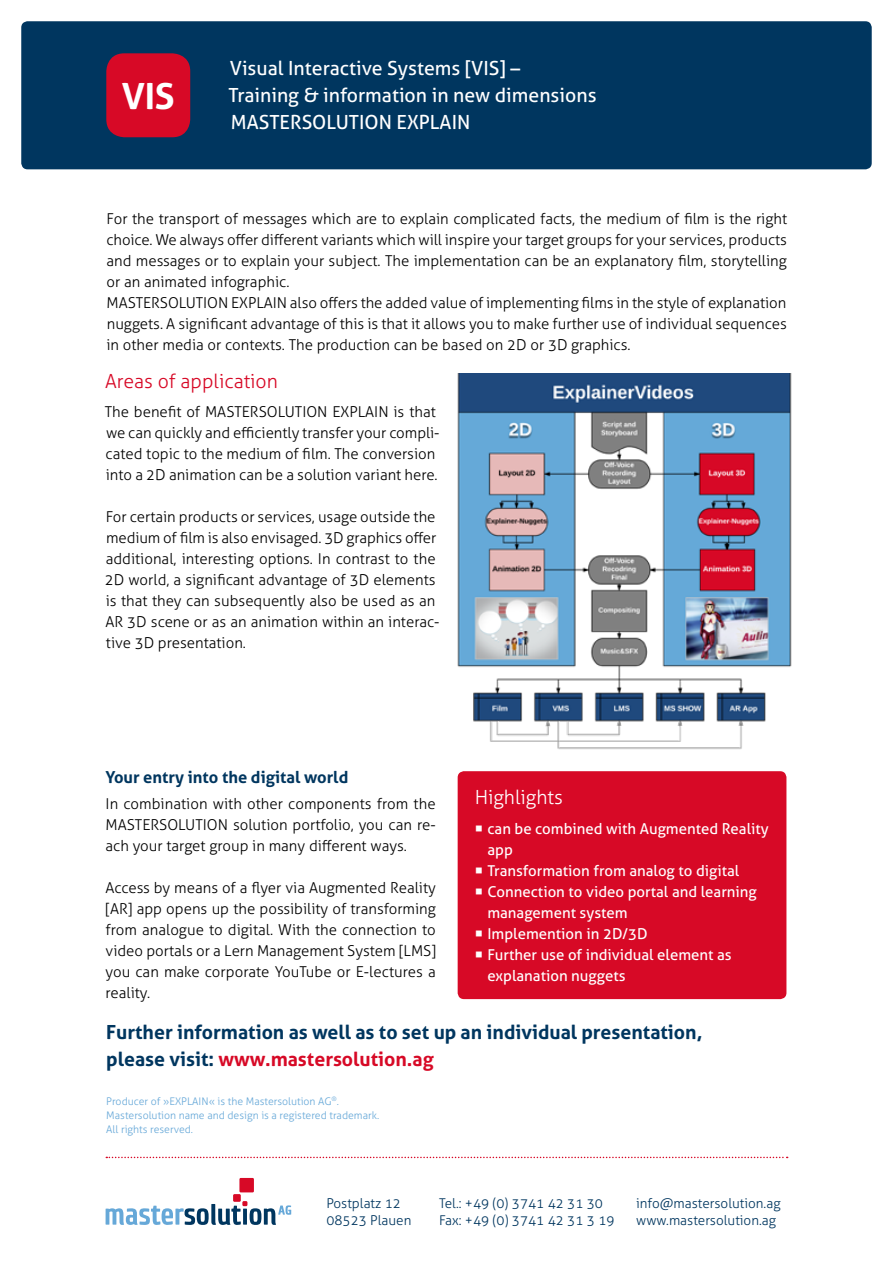
<style>
.page{position:relative;width:893px;height:1263px;background:#fff}
.page>*{position:absolute;margin:0;border:0;box-sizing:border-box;transform-origin:0 0}
.Titel_-_Produktname{font:700 36px "Aller";color:#fff}
.S2_-_Kurzbeschreibun{font:19.5px/27px "Aller";color:#fff}
.S2_-_Hinweis_Interne{font:700 19.5px "Aller";color:#00365f}
.S2_-_Hinweis_Interne-2{font:700 19.5px "Aller";color:#d70926}
.S2_-_Große_Überschri{font:300 19.5px "Aller";color:#d70926}
.S2_-_Große_Überschr{font:300 19.5px "Aller";color:#fff}
.S2_-_Zwischenübersch{font:700 16.5px "Aller";color:#00365f}
.S2_-_Copy__Fließtext{font:300 15px/21px "Aller";color:#000;text-align:justify}
.t1{font:15px/21px "Aller";color:#fff}
.t2{font:300 13.5px "Aller";color:#00365f}
.S2_-___Copyright{font:300 10.5px "Aller";color:#66a8d8}
.s1{color:#00365f}
</style>
<div class="page">
<div style="left:21px;top:21px;width:851px;height:148px;background:#00365f;border-radius:6px"></div>
<svg style="left:106px;top:1157px;width:682px;height:1px"></svg>
<div style="left:239px;top:1178px;width:15px;height:14px;background:#d70926"></div>
<div style="left:233px;top:1194px;width:8px;height:8px;background:#d70926"></div>
<svg style="left:106px;top:1201px;width:185px;height:24px"></svg>
<div style="left:106px;top:53px;width:84px;height:84px;background:#d70926;border-radius:18px"></div>
<img style="left:457px;top:373px;width:335px;height:377px">
<div style="left:458px;top:771px;width:328px;height:228px;background:#d70926;border-radius:6px"></div>
<p class="Titel_-_Produktname" style="left:122px;top:74px;width:54px">VIS</p>
<p class="S2_-_Kurzbeschreibun" style="left:228px;top:55px;width:370px">Visual Interactive Systems [VIS] –<br>Training &amp; information in new dimensions</p>
<p class="S2_-_Kurzbeschreibun" style="left:231px;top:109px;width:241px">MASTERSOLUTION EXPLAIN</p>
<p class="S2_-_Copy__Fließtext" style="left:106px;top:208px;width:682px">For the transport of messages which are to explain complicated facts, the medium of film is the right choice. We always offer different variants which will inspire your target groups for your services, products and messages or to explain your subject. The implementation can be an explanatory film, storytelling or an animated infographic.</p>
<p class="S2_-_Copy__Fließtext" style="left:106px;top:292px;width:682px">MASTERSOLUTION EXPLAIN also offers the added value of implementing films in the style of explanation nuggets. A significant advantage of this is that it allows you to make further use of individual sequences in other media or contexts. The production can be based on 2D or 3D graphics.</p>
<p class="S2_-_Große_Überschri" style="left:105px;top:369px;width:174px">Areas of application</p>
<p class="S2_-_Copy__Fließtext" style="left:105px;top:402px;width:336px;text-align:left">The benefit of MASTERSOLUTION EXPLAIN is that we can quickly and efficiently transfer your compli&shy;cated topic to the medium of film. The conversion into a 2D animation can be a solution variant here.</p>
<p class="S2_-_Copy__Fließtext" style="left:105px;top:507px;width:336px;text-align:left">For certain products or services, usage outside the medium of film is also envisaged. 3D graphics offer additional, interesting options. In contrast to the 2D world, a significant advantage of 3D elements is that they can subsequently also be used as an AR 3D scene or as an animation within an interac&shy;tive 3D presentation.</p>
<p class="S2_-_Zwischenübersch" style="left:106px;top:767px;width:244px">Your entry into the digital world</p>
<p class="S2_-_Copy__Fließtext" style="left:106px;top:793px;width:332px">In combination with other components from the MASTERSOLUTION solution portfolio, you can re&shy;ach your target group in many different ways.</p>
<p class="S2_-_Copy__Fließtext" style="left:106px;top:877px;width:332px">Access by means of a flyer via Augmented Reality [AR] app opens up the possibility of transforming from analogue to digital. With the connection to video portals or a Lern Management System [LMS] you can make corporate YouTube or E-lectures a reality.</p>
<p class="S2_-_Große_Überschr" style="left:475px;top:785px;width:90px">Highlights</p>
<p class="t1" style="left:487px;top:818px;width:283px">can be combined with Augmented Reality app</p>
<p class="t1" style="left:487px;top:860px;width:253px">Transformation from analog to digital</p>
<p class="t1" style="left:487px;top:881px;width:271px">Connection to video portal and learning management system</p>
<p class="t1" style="left:487px;top:923px;width:162px">Implemention in 2D/3D</p>
<p class="t1" style="left:487px;top:944px;width:246px">Further use of individual element as explanation nuggets</p>
<p class="S2_-_Hinweis_Interne" style="left:106px;top:1020px;width:598px">Further information as well as to set up an individual presentation,</p>
<p class="S2_-_Hinweis_Interne-2" style="left:106px;top:1047px;width:329px"><span class="s1">please visit:</span> www.mastersolution.ag</p>
<p class="S2_-___Copyright" style="left:106px;top:1095px;width:234px">Producer of »EXPLAIN« is the Mastersolution AG<sup>®</sup>.</p>
<p class="S2_-___Copyright" style="left:106px;top:1109px;width:274px">Mastersolution name and design is a registered trademark.</p>
<p class="S2_-___Copyright" style="left:106px;top:1123px;width:88px">All rights reserved.</p>
<p class="t2" style="left:326px;top:1195px;width:76px">Postplatz 12</p>
<p class="t2" style="left:326px;top:1212px;width:86px">08523 Plauen</p>
<p class="t2" style="left:439px;top:1195px;width:165px">Tel.: +49 (0) 3741 42 31 30</p>
<p class="t2" style="left:439px;top:1212px;width:177px">Fax: +49 (0) 3741 42 31 3 19</p>
<p class="t2" style="left:636px;top:1195px;width:146px">info@mastersolution.ag</p>
<p class="t2" style="left:636px;top:1212px;width:141px">www.mastersolution.ag</p>
</div>
